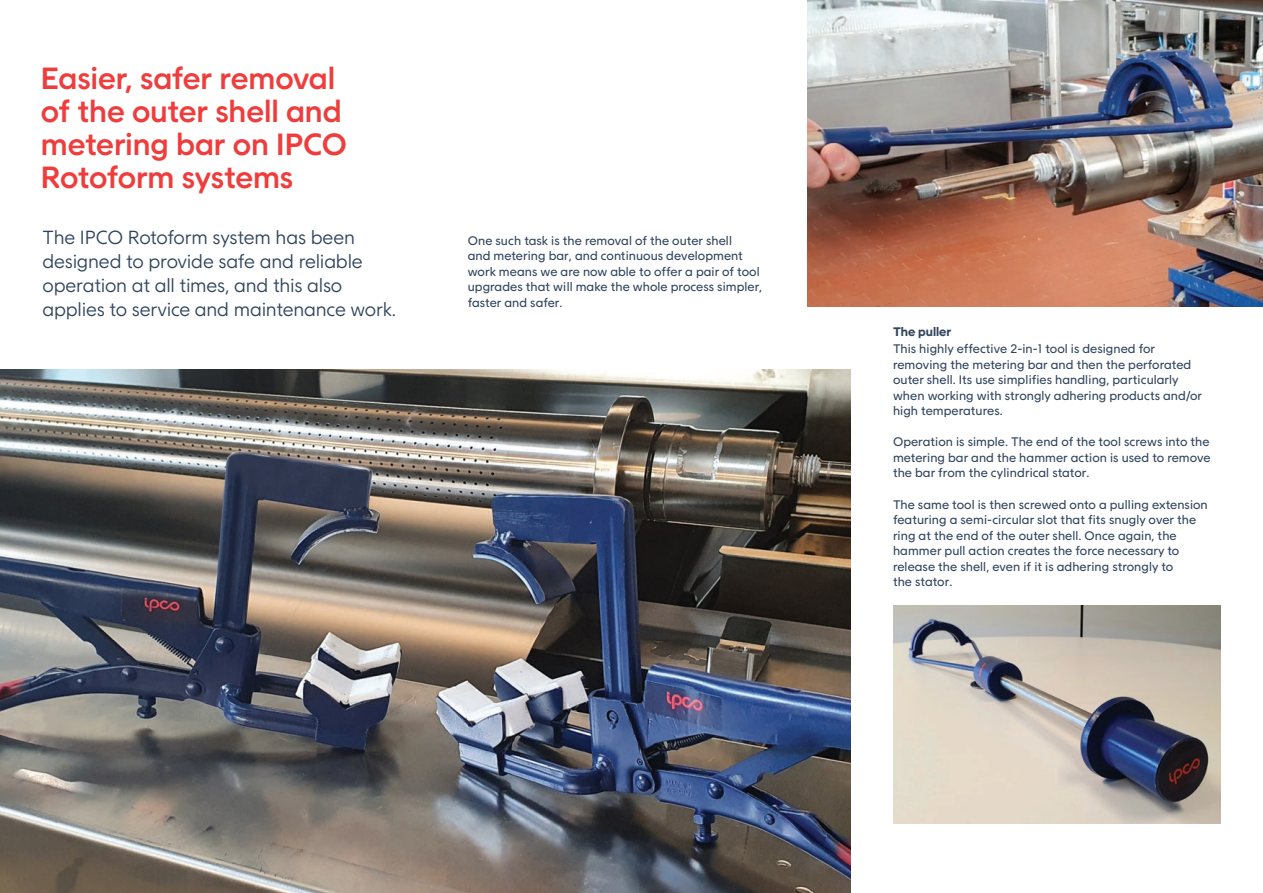
<style>
.page{position:relative;width:1263px;height:893px;background:#fff}
.page>*{position:absolute;margin:0;border:0;box-sizing:border-box;transform-origin:0 0}
.t1{font:500 31.5px/33px "IPCO Sans";letter-spacing:-.005em;color:#ee3d3c}
.t2{font:300 19.5px/24px "IPCO Sans";letter-spacing:-.01em;color:#31455d}
.t3{font:12.75px/15.6px "IPCO Sans";letter-spacing:.005em;color:#31455d}
.t4{font:700 12.75px "IPCO Sans";color:#31455d}
</style>
<div class="page">
<img style="left:808px;top:0;width:455px;height:307px">
<img style="left:0;top:369px;width:850px;height:524px">
<img style="left:893px;top:606px;width:327px;height:217px">
<h1 class="t1" style="left:41px;top:62px;width:308px">Easier, safer removal of the outer shell and metering bar on IPCO<br>Rotoform systems</h1>
<h2 class="t2" style="left:43px;top:226px;width:355px">The IPCO Rotoform system has been designed to provide safe and reliable operation at all times, and this also applies to service and maintenance work.</h2>
<p class="t3" style="left:468px;top:232px;width:296px">One such task is the removal of the outer shell<br>and metering bar, and continuous development work means we are now able to offer a pair of tool upgrades that will make the whole process simpler, faster and safer.</p>
<p class="t4" style="left:893px;top:324px;width:60px">The puller</p>
<p class="t3" style="left:893px;top:341px;width:311px">This highly effective 2-in-1 tool is designed for removing the metering bar and then the perforated outer shell. Its use simplifies handling, particularly when working with strongly adhering products and/or high temperatures.</p>
<p class="t3" style="left:893px;top:434px;width:319px;text-align:justify">Operation is simple. The end of the tool screws into the metering bar and the hammer action is used to remove the bar from the cylindrical stator.</p>
<p class="t3" style="left:893px;top:496px;width:316px">The same tool is then screwed onto a pulling extension featuring a semi-circular slot that fits snugly over the ring at the end of the outer shell. Once again, the hammer pull action creates the force necessary to release the shell, even if it is adhering strongly to<br>the stator.</p>
</div>
